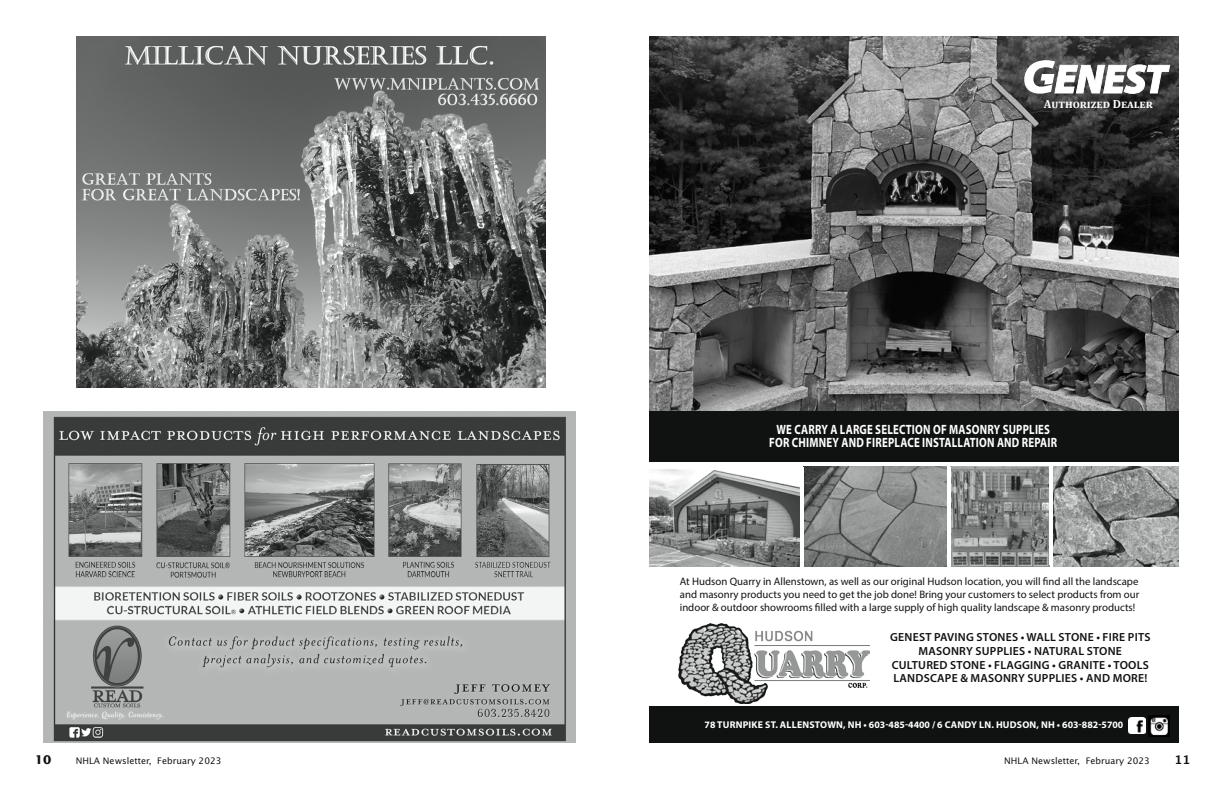
<style>
.page{position:relative;width:1224px;height:792px;background:#fff}
.page>*{position:absolute;margin:0;border:0;box-sizing:border-box;transform-origin:0 0}
.t1{font:700 13.5px/13px "Myriad Pro";letter-spacing:.02em;color:#fff;text-align:center;scale:.8 1}
.t2{font:600 11.8px/13.7px "Myriad Pro";letter-spacing:.02em;color:#101211;text-align:center}
.t3{font:700 11.8px "Cambria";color:#fff}
.t4{font:10.8px/13px "Myriad Pro";color:#101211;text-align:justify}
.t5{font:700 9.8px "Myriad Pro";letter-spacing:.02em;color:#fff}
.t6{font:9px "Lucida Sans";color:#101211}
.s1{font-weight:700;font-size:12px}
.s2{font-size:10px;color:#fff}
.s3{font-family:"Lucida Grande";font-weight:700;font-size:12px}
</style>
<div class="page">
<img style="left:43px;top:412px;width:533px;height:330px">
<img style="left:649px;top:37px;width:530px;height:374px">
<img style="left:649px;top:469px;width:150px;height:97px">
<div style="left:649px;top:706px;width:530px;height:37px;background:#101211"></div>
<img style="left:678px;top:623px;width:191px;height:80px">
<div style="left:649px;top:411px;width:530px;height:51px;background:#101211"></div>
<img style="left:1129px;top:718px;width:16px;height:16px">
<img style="left:1149px;top:716px;width:20px;height:20px">
<img style="left:951px;top:467px;width:98px;height:99px">
<img style="left:804px;top:467px;width:143px;height:99px">
<img style="left:1053px;top:467px;width:126px;height:99px">
<svg style="left:1024px;top:60px;width:146px;height:34px"></svg>
<img style="left:76px;top:36px;width:469px;height:352px">
<p class="t3" style="left:1044px;top:95px;width:110px">Authorized Dealer</p>
<p class="t1" style="left:769px;top:422px;width:361px">WE CARRY A LARGE SELECTION OF MASONRY SUPPLIES<br>FOR CHIMNEY AND FIREPLACE INSTALLATION AND REPAIR</p>
<p class="t4" style="left:680px;top:575px;width:461px">At Hudson Quarry in Allenstown, as well as our original Hudson location, you will find all the landscape and masonry products you need to get the job done! Bring your customers to select products from our indoor &amp; outdoor showrooms filled with a large supply of high quality landscape &amp; masonry products!</p>
<p class="t2" style="left:890px;top:630px;width:262px">GENEST PAVING STONES • WALL STONE • FIRE PITS MASONRY SUPPLIES • NATURAL STONE CULTURED STONE • FLAGGING • GRANITE • TOOLS LANDSCAPE &amp; MASONRY SUPPLIES • AND MORE!</p>
<p class="t5" style="left:705px;top:719px;width:420px">78 TURNPIKE ST. ALLENSTOWN, NH • 603-485-4400 / 6 CANDY LN. HUDSON, NH • 603-882-5700</p>
<p class="t6" style="left:35px;top:756px;width:188px"><span class="s1">10</span><span class="s2">xxxx</span>NHLA Newsletter, February 2023</p>
<p class="t6" style="left:1004px;top:756px;width:187px">NHLA Newsletter, February 2023<span class="s2">xxxx</span><span class="s3">11</span></p>
</div>
